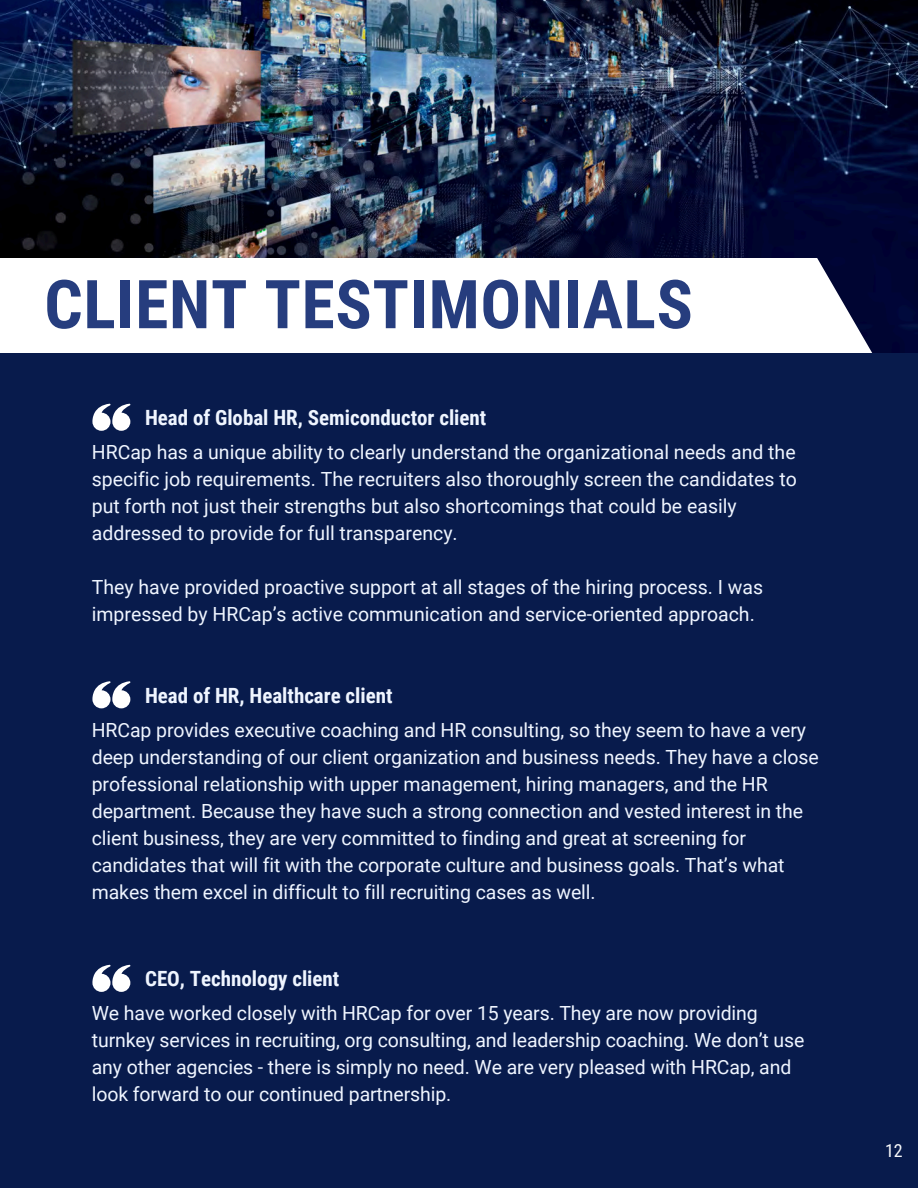
<style>
.page{position:relative;width:918px;height:1188px;background:#081b4c}
.page>*{position:absolute;margin:0;border:0;box-sizing:border-box;transform-origin:0 0}
.t1{font:700 67.5px "Roboto Condensed";letter-spacing:.01em;color:#263d7e}
.t2{font:700 21px "Roboto Condensed";color:#eff5ff}
.t3{font:19.5px/27px "Roboto";letter-spacing:-.005em;color:#eff5ff}
.t4{font:18px "Roboto Condensed";color:#f7f8fa}
</style>
<div class="page">
<img style="left:0;top:0;width:918px;height:353px">
<div style="left:0;top:258px;width:874px;height:95px;background:#fff"></div>
<svg style="left:92px;top:404px;width:39px;height:27px"></svg>
<svg style="left:92px;top:681px;width:39px;height:27px"></svg>
<svg style="left:92px;top:965px;width:39px;height:27px"></svg>
<p class="t1" style="left:44px;top:266px;width:650px">CLIENT TESTIMONIALS</p>
<p class="t2" style="left:145px;top:406px;width:343px">Head of Global HR, Semiconductor client</p>
<p class="t3" style="left:92px;top:439px;width:707px">HRCap has a unique ability to clearly understand the organizational needs and the specific job requirements. The recruiters also thoroughly screen the candidates to put forth not just their strengths but also shortcomings that could be easily addressed to provide for full transparency.</p>
<p class="t3" style="left:92px;top:574px;width:673px">They have provided proactive support at all stages of the hiring process. I was impressed by HRCap’s active communication and service-oriented approach.</p>
<p class="t2" style="left:145px;top:683px;width:249px">Head of HR, Healthcare client</p>
<h1 class="t3" style="left:92px;top:717px;width:728px">HRCap provides executive coaching and HR consulting, so they seem to have a very deep understanding of our client organization and business needs. They have a close professional relationship with upper management, hiring managers, and the HR department. Because they have such a strong connection and vested interest in the client business, they are very committed to finding and great at screening for candidates that will fit with the corporate culture and business goals. That’s what makes them excel in difficult to fill recruiting cases as well.</h1>
<h2 class="t2" style="left:145px;top:967px;width:196px">CEO, Technology client</h2>
<p class="t3" style="left:92px;top:1000px;width:714px">We have worked closely with HRCap for over 15 years. They are now providing turnkey services in recruiting, org consulting, and leadership coaching. We don’t use any other agencies - there is simply no need. We are very pleased with HRCap, and look forward to our continued partnership.</p>
<h2 class="t4" style="left:885px;top:1140px;width:19px">12</h2>
</div>
